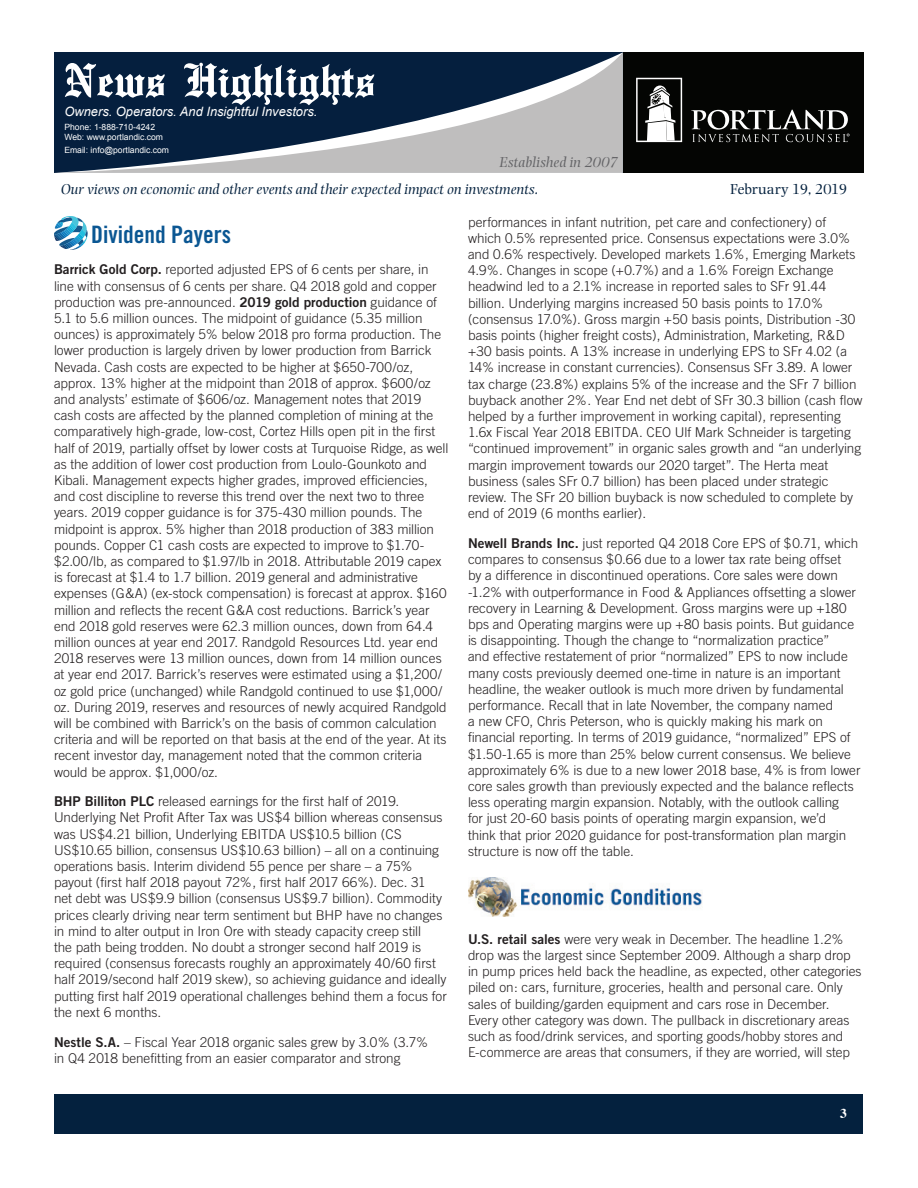
<style>
.page{position:relative;width:918px;height:1188px;background:#fff}
.page>*{position:absolute;margin:0;border:0;box-sizing:border-box;transform-origin:0 0}
.t1{font:500 51px "English Towne";color:#fff}
.t2{font:24px "Trade Gothic Bold Cond Twenty";color:#0b5793}
.t3{font:italic 15px "Photina";color:#04213e}
.t4{font:italic 15px "Photina";color:#636366}
.t5{font:15px "Photina";letter-spacing:-.005em;color:#04213e}
.Article_-_Body{font:300 13.5px/16.2px "Trade Gothic";color:#231f20}
.t6{font:700 13.5px "Times";color:#fff}
.t7{font:italic 12.9px "Arial";color:#fff}
.t8{font:8.55px/10.4px "Arial";color:#fff}
.s1{font-family:"Trade Gothic Bold Two";font-weight:400}
</style>
<div class="page">
<div style="left:606px;top:52px;width:258px;height:121px;background:#040503"></div>
<div style="left:55px;top:1094px;width:808px;height:39px;background:#04213e"></div>
<svg style="left:54px;top:53px;width:569px;height:120px;background:#4d5d71"></svg>
<svg style="left:636px;top:78px;width:46px;height:64px"></svg>
<svg style="left:691px;top:110px;width:159px;height:32px"></svg>
<svg style="left:54px;top:216px;width:34px;height:34px"></svg>
<img style="left:468px;top:877px;width:234px;height:39px">
<h1 class="t1" style="left:64px;top:51px;width:312px">News Highlights</h1>
<p class="t7" style="left:64px;top:103px;width:255px">Owners. Operators. And Insightful Investors.</p>
<p class="t8" style="left:64px;top:122px;width:100px">Phone: 1-888-710-4242<br>Web: www.portlandic.com</p>
<p class="t8" style="left:64px;top:145px;width:106px">Email: info@portlandic.com</p>
<p class="t4" style="left:499px;top:153px;width:120px">Established in 2007</p>
<p class="t3" style="left:61px;top:181px;width:479px">Our views on economic and other events and their expected impact on investments.</p>
<p class="t5" style="left:731px;top:180px;width:119px">February 19, 2019</p>
<p class="t2" style="left:91px;top:220px;width:141px">Dividend Payers</p>
<p class="Article_-_Body" style="left:54px;top:261px;width:396px"><span class="s1">Barrick Gold Corp.</span> reported adjusted EPS of 6 cents per share, in line with consensus of 6 cents per share. Q4 2018 gold and copper production was pre-announced. <span class="s1">2019 gold production</span> guidance of 5.1 to 5.6 million ounces. The midpoint of guidance (5.35 million ounces) is approximately 5% below 2018 pro forma production. The lower production is largely driven by lower production from Barrick Nevada. Cash costs are expected to be higher at $650-700/oz, approx. 13% higher at the midpoint than 2018 of approx. $600/oz and analysts’ estimate of $606/oz. Management notes that 2019 cash costs are affected by the planned completion of mining at the comparatively high-grade, low-cost, Cortez Hills open pit in the first half of 2019, partially offset by lower costs at Turquoise Ridge, as well as the addition of lower cost production from Loulo-Gounkoto and Kibali. Management expects higher grades, improved efficiencies, and cost discipline to reverse this trend over the next two to three years. 2019 copper guidance is for 375-430 million pounds. The midpoint is approx. 5% higher than 2018 production of 383 million pounds. Copper C1 cash costs are expected to improve to $1.70- $2.00/lb, as compared to $1.97/lb in 2018. Attributable 2019 capex is forecast at $1.4 to 1.7 billion. 2019 general and administrative expenses (G&amp;A) (ex-stock compensation) is forecast at approx. $160 million and reflects the recent G&amp;A cost reductions. Barrick’s year end 2018 gold reserves were 62.3 million ounces, down from 64.4 million ounces at year end 2017. Randgold Resources Ltd. year end 2018 reserves were 13 million ounces, down from 14 million ounces at year end 2017. Barrick’s reserves were estimated using a $1,200/ oz gold price (unchanged) while Randgold continued to use $1,000/ oz. During 2019, reserves and resources of newly acquired Randgold will be combined with Barrick’s on the basis of common calculation criteria and will be reported on that basis at the end of the year. At its recent investor day, management noted that the common criteria would be approx. $1,000/oz.</p>
<p class="Article_-_Body" style="left:54px;top:793px;width:394px"><span class="s1">BHP Billiton PLC</span> released earnings for the first half of 2019.<br>Underlying Net Profit After Tax was US$4 billion whereas consensus was US$4.21 billion, Underlying EBITDA US$10.5 billion (CS US$10.65 billion, consensus US$10.63 billion) – all on a continuing operations basis. Interim dividend 55 pence per share – a 75% payout (first half 2018 payout 72%, first half 2017 66%). Dec. 31 net debt was US$9.9 billion (consensus US$9.7 billion). Commodity prices clearly driving near term sentiment but BHP have no changes in mind to alter output in Iron Ore with steady capacity creep still<br>the path being trodden. No doubt a stronger second half 2019 is required (consensus forecasts roughly an approximately 40/60 first half 2019/second half 2019 skew), so achieving guidance and ideally putting first half 2019 operational challenges behind them a focus for the next 6 months.</p>
<p class="Article_-_Body" style="left:54px;top:1033px;width:376px"><span class="s1">Nestle S.A.</span> – Fiscal Year 2018 organic sales grew by 3.0% (3.7% in Q4 2018 benefitting from an easier comparator and strong</p>
<p class="Article_-_Body" style="left:468px;top:214px;width:396px">performances in infant nutrition, pet care and confectionery) of which 0.5% represented price. Consensus expectations were 3.0% and 0.6% respectively. Developed markets 1.6%, Emerging Markets 4.9%. Changes in scope (+0.7%) and a 1.6% Foreign Exchange headwind led to a 2.1% increase in reported sales to SFr 91.44 billion. Underlying margins increased 50 basis points to 17.0% (consensus 17.0%). Gross margin +50 basis points, Distribution -30 basis points (higher freight costs), Administration, Marketing, R&amp;D +30 basis points. A 13% increase in underlying EPS to SFr 4.02 (a 14% increase in constant currencies). Consensus SFr 3.89. A lower tax charge (23.8%) explains 5% of the increase and the SFr 7 billion buyback another 2%. Year End net debt of SFr 30.3 billion (cash flow helped by a further improvement in working capital), representing 1.6x Fiscal Year 2018 EBITDA. CEO Ulf Mark Schneider is targeting “continued improvement” in organic sales growth and “an underlying margin improvement towards our 2020 target”. The Herta meat business (sales SFr 0.7 billion) has been placed under strategic review. The SFr 20 billion buyback is now scheduled to complete by end of 2019 (6 months earlier).</p>
<p class="Article_-_Body" style="left:468px;top:535px;width:394px"><span class="s1">Newell Brands Inc.</span> just reported Q4 2018 Core EPS of $0.71, which compares to consensus $0.66 due to a lower tax rate being offset<br>by a difference in discontinued operations. Core sales were down -1.2% with outperformance in Food &amp; Appliances offsetting a slower recovery in Learning &amp; Development. Gross margins were up +180 bps and Operating margins were up +80 basis points. But guidance is disappointing. Though the change to “normalization practice”<br>and effective restatement of prior “normalized” EPS to now include many costs previously deemed one-time in nature is an important headline, the weaker outlook is much more driven by fundamental performance. Recall that in late November, the company named<br>a new CFO, Chris Peterson, who is quickly making his mark on financial reporting. In terms of 2019 guidance, “normalized” EPS of $1.50-1.65 is more than 25% below current consensus. We believe approximately 6% is due to a new lower 2018 base, 4% is from lower core sales growth than previously expected and the balance reflects less operating margin expansion. Notably, with the outlook calling<br>for just 20-60 basis points of operating margin expansion, we’d<br>think that prior 2020 guidance for post-transformation plan margin structure is now off the table.</p>
<p class="Article_-_Body" style="left:468px;top:931px;width:395px"><span class="s1">U.S. retail sales</span> were very weak in December. The headline 1.2% drop was the largest since September 2009. Although a sharp drop in pump prices held back the headline, as expected, other categories piled on: cars, furniture, groceries, health and personal care. Only sales of building/garden equipment and cars rose in December.<br>Every other category was down. The pullback in discretionary areas such as food/drink services, and sporting goods/hobby stores and E-commerce are areas that consumers, if they are worried, will step</p>
<p class="t6" style="left:840px;top:1100px;width:8px">3</p>
</div>
